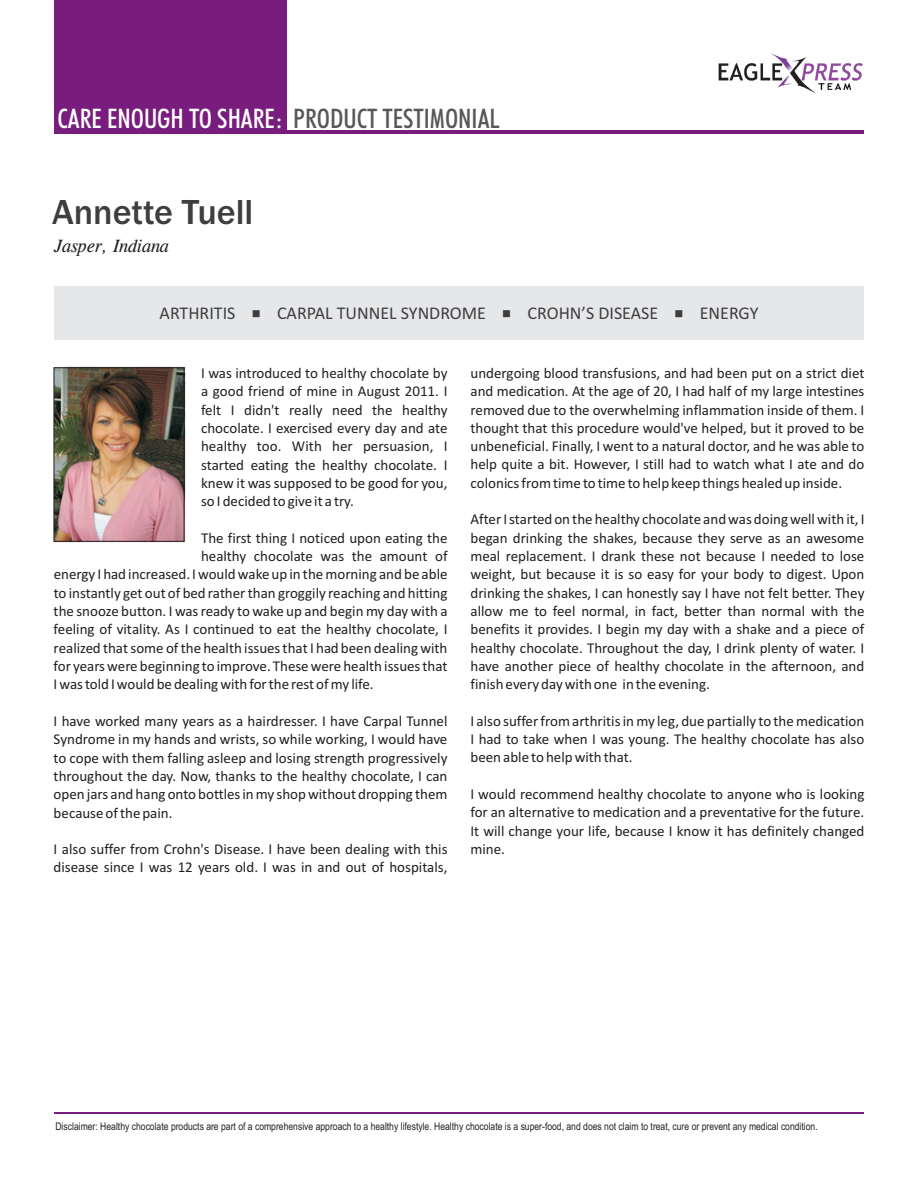
<style>
.page{position:relative;width:918px;height:1188px;background:#fff}
.page>*{position:absolute;margin:0;border:0;box-sizing:border-box;transform-origin:0 0}
.t1{font:500 36px "Franklin Gothic";color:#3e3e3f}
.t2{font:27px "Futura Md Cn BT";color:#fff}
.t3{font:18px "Calibri";color:#3e3e3f}
.t4{font:italic 18px "CG Times";color:#231f20}
.t5{font:15px/18.3px "Calibri";color:#231f20;text-align:justify}
.t6{font:12px "Wingdings";color:#3e3e3f}
.t7{font:10.5px "Arial Narrow";color:#231f20}
.s1{color:#57585a}
</style>
<div class="page">
<div style="left:54px;top:287px;width:809px;height:53px;background:#e6e7e9"></div>
<hr style="left:54px;top:130px;width:810px;height:4px;background:#781d7d">
<div style="left:54px;top:0;width:233px;height:134px;background:#781d7d"></div>
<img style="left:718px;top:54px;width:145px;height:39px">
<hr style="left:54px;top:1112px;width:810px;height:2px;background:#781d7d">
<img style="left:53px;top:366px;width:133px;height:176px">
<div style="left:54px;top:367px;width:130px;height:175px;border:1px solid #231f20"></div>
<h2 class="t2" style="left:58px;top:107px;width:444px">CARE ENOUGH TO SHARE: <span class="s1">PRODUCT TESTIMONIAL</span></h2>
<h1 class="t1" style="left:52px;top:199px;width:203px">Annette Tuell</h1>
<p class="t4" style="left:54px;top:239px;width:116px">Jasper, Indiana</p>
<p class="t3" style="left:277px;top:305px;width:211px">CARPAL TUNNEL SYNDROME</p>
<p class="t3" style="left:528px;top:305px;width:232px">CROHN’S DISEASE ■ ENERGY</p>
<p class="t3" style="left:160px;top:305px;width:103px">ARTHRITIS ■</p>
<p class="t6" style="left:502px;top:308px;width:10px">■</p>
<p class="t5" style="left:201px;top:365px;width:248px">I was introduced to healthy chocolate by a good friend of mine in August 2011. I felt I didn't really need the healthy chocolate. I exercised every day and ate healthy too. With her persuasion, I started eating the healthy chocolate. I knew it was supposed to be good for you, so I decided to give it a try.</p>
<p class="t5" style="left:201px;top:530px;width:248px">The first thing I noticed upon eating the</p>
<p class="t5" style="left:201px;top:548px;width:248px">healthy chocolate was the amount of</p>
<p class="t5" style="left:54px;top:567px;width:395px">energy I had increased. I would wake up in the morning and be able</p>
<p class="t5" style="left:54px;top:585px;width:395px">to instantly get out of bed rather than groggily reaching and hitting</p>
<p class="t5" style="left:54px;top:603px;width:395px">the snooze button. I was ready to wake up and begin my day with a</p>
<p class="t5" style="left:54px;top:622px;width:395px">feeling of vitality. As I continued to eat the healthy chocolate, I</p>
<p class="t5" style="left:54px;top:640px;width:395px">realized that some of the health issues that I had been dealing with</p>
<p class="t5" style="left:54px;top:658px;width:395px">for years were beginning to improve. These were health issues that</p>
<p class="t5" style="left:54px;top:676px;width:322px">I was told I would be dealing with for the rest of my life.</p>
<p class="t5" style="left:54px;top:713px;width:395px">I have worked many years as a hairdresser. I have Carpal Tunnel Syndrome in my hands and wrists, so while working, I would have to cope with them falling asleep and losing strength progressively throughout the day. Now, thanks to the healthy chocolate, I can open jars and hang onto bottles in my shop without dropping them because of the pain.</p>
<p class="t5" style="left:54px;top:841px;width:395px">I also suffer from Crohn's Disease. I have been dealing with this disease since I was 12 years old. I was in and out of hospitals,</p>
<p class="t5" style="left:471px;top:365px;width:396px">undergoing blood transfusions, and had been put on a strict diet and medication. At the age of 20, I had half of my large intestines removed due to the overwhelming inflammation inside of them. I thought that this procedure would've helped, but it proved to be unbeneficial. Finally, I went to a natural doctor, and he was able to help quite a bit. However, I still had to watch what I ate and do colonics from time to time to help keep things healed up inside.</p>
<p class="t5" style="left:470px;top:511px;width:395px">After I started on the healthy chocolate and was doing well with it, I began drinking the shakes, because they serve as an awesome meal replacement. I drank these not because I needed to lose weight, but because it is so easy for your body to digest. Upon drinking the shakes, I can honestly say I have not felt better. They allow me to feel normal, in fact, better than normal with the benefits it provides. I begin my day with a shake and a piece of healthy chocolate. Throughout the day, I drink plenty of water. I have another piece of healthy chocolate in the afternoon, and finish every day with one in the evening.</p>
<p class="t5" style="left:470px;top:713px;width:395px">I also suffer from arthritis in my leg, due partially to the medication I had to take when I was young. The healthy chocolate has also been able to help with that.</p>
<p class="t5" style="left:470px;top:786px;width:395px">I would recommend healthy chocolate to anyone who is looking for an alternative to medication and a preventative for the future.<br>It will change your life, because I know it has definitely changed mine.</p>
<p class="t7" style="left:55px;top:1122px;width:764px">Disclaimer: Healthy chocolate products are part of a comprehensive approach to a healthy lifestyle. Healthy chocolate is a super-food, and does not claim to treat, cure or prevent any medical condition.</p>
</div>
